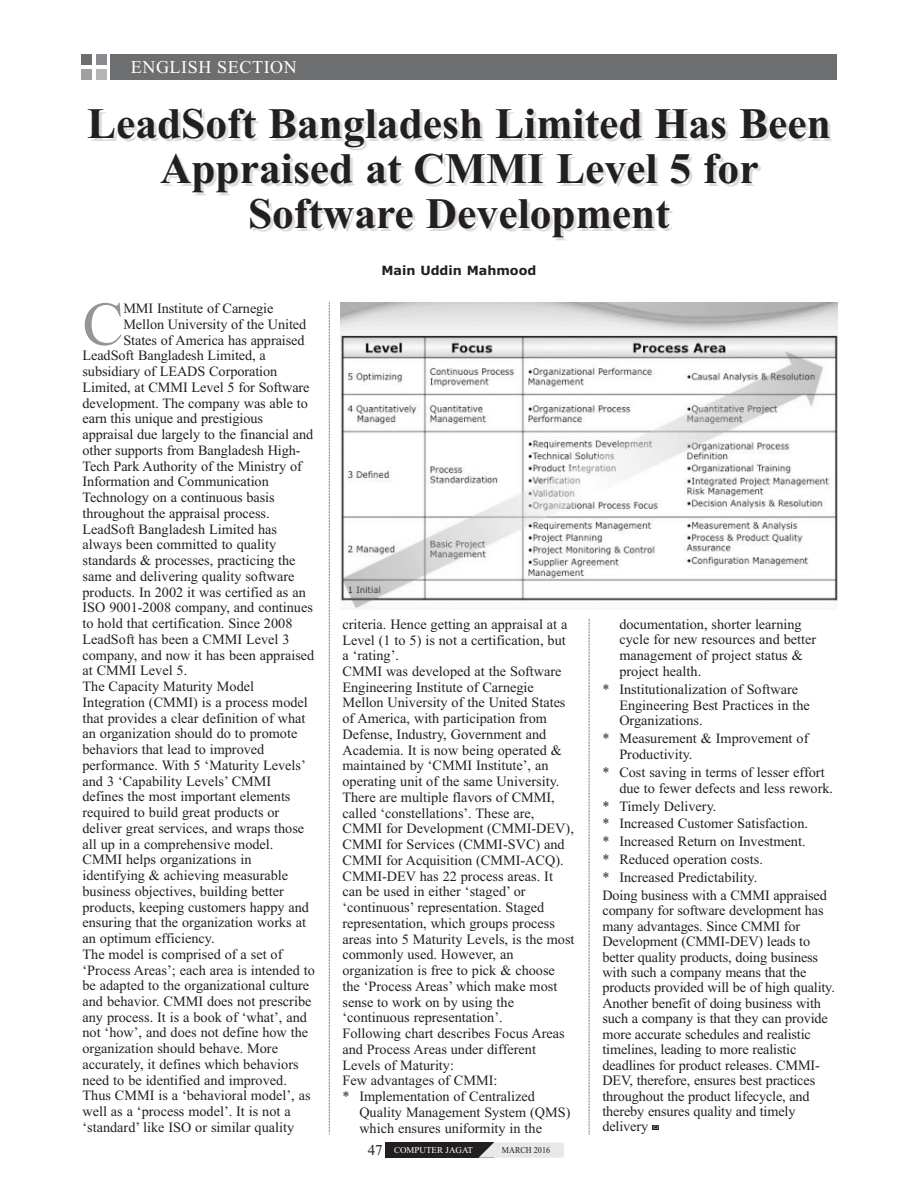
<style>
.page{position:relative;width:918px;height:1188px;background:#fff}
.page>*{position:absolute;margin:0;border:0;box-sizing:border-box;transform-origin:0 0}
.t1{font:61.8px "Times New Roman";color:#939598}
.t2{font:700 43.5px/45px "Times New Roman";color:#231f20;text-align:center}
.t3{font:18px "Times New Roman";letter-spacing:.035em;color:#fff}
.t4{font:14.25px/15.8px "Times New Roman";color:#231f20}
.t5{font:700 12.75px "Verdana";color:#231f20}
.t6{font:9px "Times New Roman";color:#fff}
.t7{font:9px "Times New Roman";color:#231f20;scale:.9 1}
.t8{font:4.5px "Verdana";color:#fff}
.s1{font-size:15px;color:#231f20}
</style>
<div class="page">
<svg style="left:653px;top:1125px;width:6px;height:5px"></svg>
<div style="left:111px;top:54px;width:726px;height:26px;background:#6d6e70"></div>
<div style="left:81px;top:54px;width:11px;height:11px;background:#6d6e70"></div>
<div style="left:96px;top:54px;width:11px;height:11px;background:#898b8e"></div>
<div style="left:81px;top:69px;width:11px;height:11px;background:#9ea0a2"></div>
<div style="left:96px;top:69px;width:11px;height:11px;background:#b2b4b6"></div>
<svg style="left:589px;top:618px;width:1px;height:517px"></svg>
<svg style="left:329px;top:302px;width:1px;height:833px"></svg>
<div style="left:385px;top:1143px;width:109px;height:15px;background:#231f20"></div>
<svg style="left:479px;top:1143px;width:85px;height:15px"></svg>
<img style="left:340px;top:302px;width:498px;height:307px">
<p class="t3" style="left:131px;top:61px;width:168px">ENGLISH SECTION</p>
<h2 class="t2" style="left:87px;top:106px;width:745px">LeadSoft Bangladesh Limited Has Been<br>Appraised at CMMI Level 5 for<br>Software Development</h2>
<h1 class="t1" style="left:82px;top:302px;width:43px">C</h1>
<p class="t4" style="left:123px;top:302px;width:152px">MMI Institute of Carnegie</p>
<p class="t4" style="left:123px;top:318px;width:184px">Mellon University of the United</p>
<p class="t4" style="left:123px;top:333px;width:183px">States of America has appraised</p>
<p class="t4" style="left:83px;top:349px;width:185px">LeadSoft Bangladesh Limited, a</p>
<p class="t4" style="left:83px;top:365px;width:196px">subsidiary of LEADS Corporation</p>
<p class="t4" style="left:83px;top:381px;width:229px">Limited, at CMMI Level 5 for Software</p>
<p class="t4" style="left:83px;top:396px;width:227px">development. The company was able to</p>
<p class="t4" style="left:83px;top:412px;width:182px">earn this unique and prestigious</p>
<p class="t4" style="left:83px;top:428px;width:232px">appraisal due largely to the financial and</p>
<p class="t4" style="left:83px;top:444px;width:220px">other supports from Bangladesh High-</p>
<p class="t4" style="left:83px;top:459px;width:221px">Tech Park Authority of the Ministry of</p>
<p class="t4" style="left:83px;top:475px;width:188px">Information and Communication</p>
<p class="t4" style="left:83px;top:491px;width:194px">Technology on a continuous basis</p>
<p class="t4" style="left:83px;top:507px;width:189px">throughout the appraisal process.</p>
<p class="t4" style="left:83px;top:522px;width:196px">LeadSoft Bangladesh Limited has</p>
<p class="t4" style="left:83px;top:538px;width:195px">always been committed to quality</p>
<p class="t4" style="left:83px;top:554px;width:215px">standards &amp; processes, practicing the</p>
<p class="t4" style="left:83px;top:570px;width:213px">same and delivering quality software</p>
<p class="t4" style="left:83px;top:585px;width:225px">products. In 2002 it was certified as an</p>
<p class="t4" style="left:83px;top:601px;width:232px">ISO 9001-2008 company, and continues</p>
<p class="t4" style="left:83px;top:617px;width:211px">to hold that certification. Since 2008</p>
<p class="t4" style="left:83px;top:633px;width:209px">LeadSoft has been a CMMI Level 3</p>
<p class="t4" style="left:83px;top:648px;width:233px">company, and now it has been appraised</p>
<p class="t4" style="left:83px;top:664px;width:106px">at CMMI Level 5.</p>
<p class="t4" style="left:83px;top:680px;width:173px">The Capacity Maturity Model</p>
<p class="t4" style="left:83px;top:696px;width:227px">Integration (CMMI) is a process model</p>
<p class="t4" style="left:83px;top:711px;width:224px">that provides a clear definition of what</p>
<p class="t4" style="left:83px;top:727px;width:216px">an organization should do to promote</p>
<p class="t4" style="left:83px;top:743px;width:183px">behaviors that lead to improved</p>
<p class="t4" style="left:83px;top:759px;width:225px">performance. With 5 ‘Maturity Levels’</p>
<p class="t4" style="left:83px;top:774px;width:190px">and 3 ‘Capability Levels’ CMMI</p>
<p class="t4" style="left:83px;top:790px;width:210px">defines the most important elements</p>
<p class="t4" style="left:83px;top:806px;width:198px">required to build great products or</p>
<p class="t4" style="left:83px;top:822px;width:223px">deliver great services, and wraps those</p>
<p class="t4" style="left:83px;top:837px;width:192px">all up in a comprehensive model.</p>
<p class="t4" style="left:83px;top:853px;width:171px">CMMI helps organizations in</p>
<p class="t4" style="left:83px;top:869px;width:207px">identifying &amp; achieving measurable</p>
<p class="t4" style="left:83px;top:884px;width:203px">business objectives, building better</p>
<p class="t4" style="left:83px;top:900px;width:228px">products, keeping customers happy and</p>
<p class="t4" style="left:83px;top:916px;width:225px">ensuring that the organization works at</p>
<p class="t4" style="left:83px;top:932px;width:134px">an optimum efficiency.</p>
<p class="t4" style="left:83px;top:947px;width:201px">The model is comprised of a set of</p>
<p class="t4" style="left:83px;top:963px;width:234px">‘Process Areas’; each area is intended to</p>
<p class="t4" style="left:83px;top:979px;width:228px">be adapted to the organizational culture</p>
<p class="t4" style="left:83px;top:995px;width:230px">and behavior. CMMI does not prescribe</p>
<p class="t4" style="left:83px;top:1010px;width:226px">any process. It is a book of ‘what’, and</p>
<p class="t4" style="left:83px;top:1026px;width:227px">not ‘how’, and does not define how the</p>
<p class="t4" style="left:83px;top:1042px;width:197px">organization should behave. More</p>
<p class="t4" style="left:83px;top:1058px;width:218px">accurately, it defines which behaviors</p>
<p class="t4" style="left:83px;top:1073px;width:206px">need to be identified and improved.</p>
<p class="t4" style="left:83px;top:1089px;width:230px">Thus CMMI is a ‘behavioral model’, as</p>
<p class="t4" style="left:83px;top:1105px;width:210px">well as a ‘process model’. It is not a</p>
<p class="t4" style="left:83px;top:1121px;width:213px">‘standard’ like ISO or similar quality</p>
<p class="t5" style="left:382px;top:263px;width:156px">Main Uddin Mahmood</p>
<p class="t4" style="left:342px;top:617px;width:234px">criteria. Hence getting an appraisal at a Level (1 to 5) is not a certification, but a ‘rating’.<br>CMMI was developed at the Software Engineering Institute of Carnegie Mellon University of the United States of America, with participation from Defense, Industry, Government and Academia. It is now being operated &amp; maintained by ‘CMMI Institute’, an operating unit of the same University.<br>There are multiple flavors of CMMI, called ‘constellations’. These are, CMMI for Development (CMMI-DEV), CMMI for Services (CMMI-SVC) and CMMI for Acquisition (CMMI-ACQ).<br>CMMI-DEV has 22 process areas. It can be used in either ‘staged’ or ‘continuous’ representation. Staged representation, which groups process areas into 5 Maturity Levels, is the most commonly used. However, an organization is free to pick &amp; choose the ‘Process Areas’ which make most sense to work on by using the ‘continuous representation’.<br>Following chart describes Focus Areas and Process Areas under different Levels of Maturity:<br>Few advantages of CMMI:<br>* Implementation of Centralized</p>
<p class="t4" style="left:359px;top:1106px;width:213px">Quality Management System (QMS) which ensures uniformity in the</p>
<p class="t6" style="left:368px;top:1147px;width:107px"><span class="s1">47</span> COMPUTER JAGAT</p>
<p class="t7" style="left:502px;top:1147px;width:55px">MARCH 2016</p>
<p class="t4" style="left:619px;top:617px;width:198px">documentation, shorter learning cycle for new resources and better management of project status &amp; project health.</p>
<p class="t4" style="left:619px;top:683px;width:192px;text-indent:-17px">* Institutionalization of Software<br>Engineering Best Practices in the<br>Organizations.</p>
<p class="t4" style="left:619px;top:732px;width:191px;text-indent:-17px">* Measurement &amp; Improvement of<br>Productivity.</p>
<p class="t4" style="left:619px;top:766px;width:215px;text-indent:-17px">* Cost saving in terms of lesser effort due to fewer defects and less rework.</p>
<p class="t4" style="left:602px;top:798px;width:226px;line-height:17.9px">* Timely Delivery.<br>* Increased Customer Satisfaction.<br>* Increased Return on Investment.<br>* Reduced operation costs.<br>* Increased Predictability.<br>Doing business with a CMMI appraised</p>
<p class="t4" style="left:602px;top:904px;width:234px">company for software development has many advantages. Since CMMI for Development (CMMI-DEV) leads to better quality products, doing business with such a company means that the products provided will be of high quality.<br>Another benefit of doing business with such a company is that they can provide more accurate schedules and realistic timelines, leading to more realistic deadlines for product releases. CMMI-DEV, therefore, ensures best practices throughout the product lifecycle, and thereby ensures quality and timely delivery</p>
<p class="t8" style="left:653px;top:1125px;width:7px">CJ</p>
</div>
